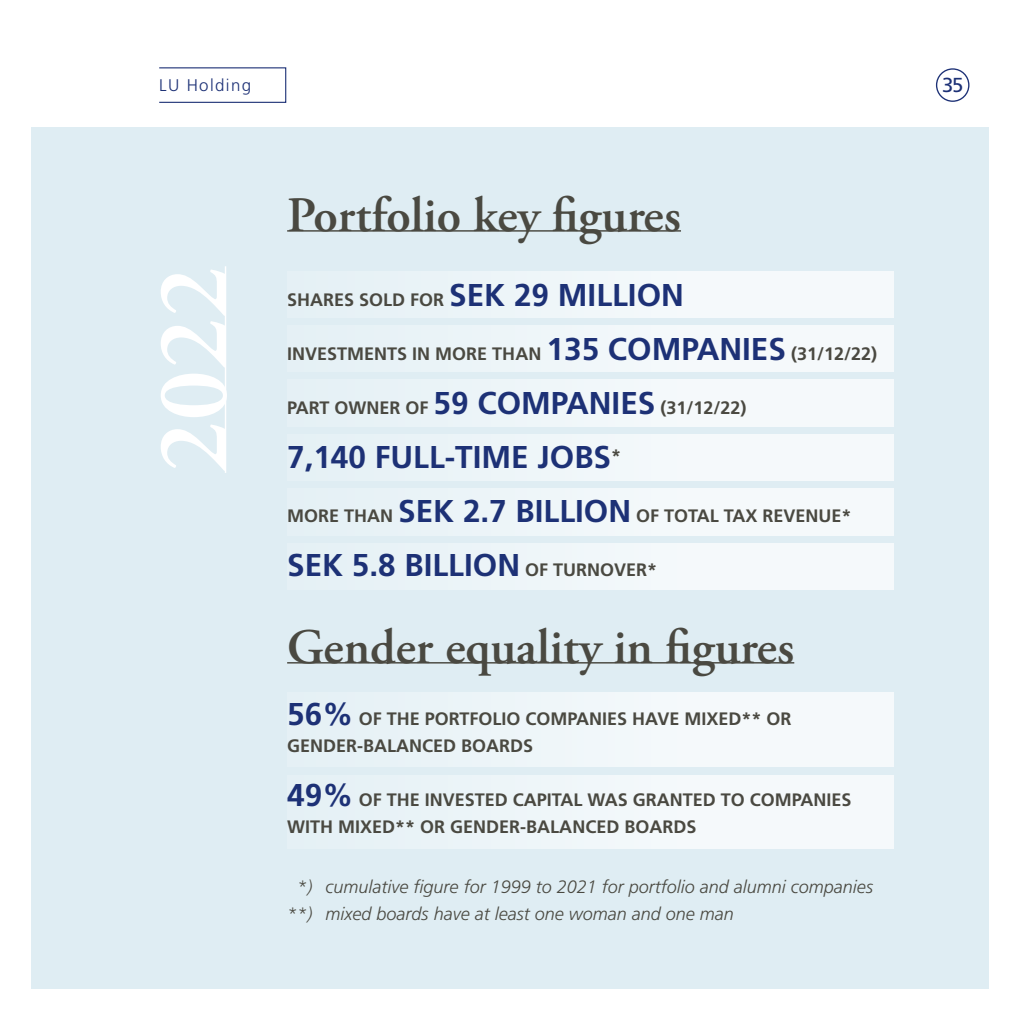
<style>
.page{position:relative;width:1021px;height:1021px;background:#fff}
.page>*{position:absolute;margin:0;border:0;box-sizing:border-box;transform-origin:0 0}
.Headline_level_3{font:600 101.25px "Adobe Garamond Pro";color:#fff}
.Headline_level_3-2{font:600 49.5px "Adobe Garamond Pro";color:#4a4941}
.t1{font:700 31.5px "Frutiger LT Std";color:#1d3176}
.t2{font:20.25px "Frutiger LT Std";color:#1d3176}
.t3{font:700 18px/27px "Frutiger LT Std";color:#4a4941}
.t4{font:italic 300 18px "Frutiger LT Std";color:#4a4941}
.t5{font:300 16.88px "Frutiger LT Std";letter-spacing:.08em;color:#1d3176}
.s1{font-size:31.5px;color:#1d3176}
.s2{font-size:18px;color:#4a4941}
</style>
<div class="page">
<div style="left:31px;top:128px;width:958px;height:861px;background:#dfedf3"></div>
<div style="left:287px;top:693px;width:606px;height:73px;background:#f1f7fa"></div>
<div style="left:287px;top:775px;width:606px;height:74px;background:#f1f7fa"></div>
<div style="left:287px;top:325px;width:606px;height:47px;background:#f1f7fa"></div>
<div style="left:287px;top:271px;width:606px;height:46px;background:#f1f7fa"></div>
<div style="left:287px;top:380px;width:606px;height:46px;background:#f1f7fa"></div>
<div style="left:287px;top:434px;width:606px;height:46px;background:#f1f7fa"></div>
<div style="left:287px;top:489px;width:606px;height:46px;background:#f1f7fa"></div>
<div style="left:287px;top:543px;width:606px;height:46px;background:#f1f7fa"></div>
<hr style="left:225px;top:266px;width:1px;height:207px;background:#fff">
<hr style="left:287px;top:230px;width:394px;height:2px;background:#4a4941">
<hr style="left:287px;top:662px;width:507px;height:1px;background:#4a4941">
<div style="left:935px;top:68px;width:34px;height:34px;border:1px solid #1d3176;border-radius:50%"></div>
<div style="left:159px;top:67px;width:127px;height:36px;border:1px solid #1d3176"></div>
<p class="t5" style="left:159px;top:76px;width:93px">LU Holding</p>
<p class="t2" style="left:942px;top:73px;width:23px">35</p>
<h3 class="Headline_level_3" style="left:135px;top:473px;width:208px;rotate:-90deg">2022</h3>
<h3 class="Headline_level_3-2" style="left:287px;top:187px;width:395px">Portfolio key figures</h3>
<p class="t3" style="left:287px;top:286px;width:398px">SHARES SOLD FOR <span class="s1">SEK 29 MILLION</span></p>
<p class="t3" style="left:287px;top:340px;width:591px">INVESTMENTS IN MORE THAN <span class="s1">135 COMPANIES</span> (31/12/22)</p>
<p class="t3" style="left:287px;top:394px;width:461px">PART OWNER OF <span class="s1">59 COMPANIES</span> (31/12/22)</p>
<p class="t1" style="left:287px;top:439px;width:335px">7,140 FULL-TIME JOBS<sup>*</sup></p>
<p class="t3" style="left:287px;top:502px;width:566px">MORE THAN <span class="s1">SEK 2.7 BILLION</span> OF TOTAL TAX REVENUE*</p>
<p class="t1" style="left:287px;top:547px;width:371px">SEK 5.8 BILLION <span class="s2">OF TURNOVER*</span></p>
<h3 class="Headline_level_3-2" style="left:287px;top:618px;width:508px">Gender equality in figures</h3>
<p class="t3" style="left:287px;top:705px;width:506px"><span class="s1">56%</span> OF THE PORTFOLIO COMPANIES HAVE MIXED** OR<br>GENDER-BALANCED BOARDS</p>
<p class="t3" style="left:287px;top:786px;width:566px"><span class="s1">49%</span> OF THE INVESTED CAPITAL WAS GRANTED TO COMPANIES<br>WITH MIXED** OR GENDER-BALANCED BOARDS</p>
<p class="t4" style="left:297px;top:876px;width:577px">*) cumulative figure for 1999 to 2021 for portfolio and alumni companies</p>
<p class="t4" style="left:287px;top:903px;width:448px">**) mixed boards have at least one woman and one man</p>
</div>
